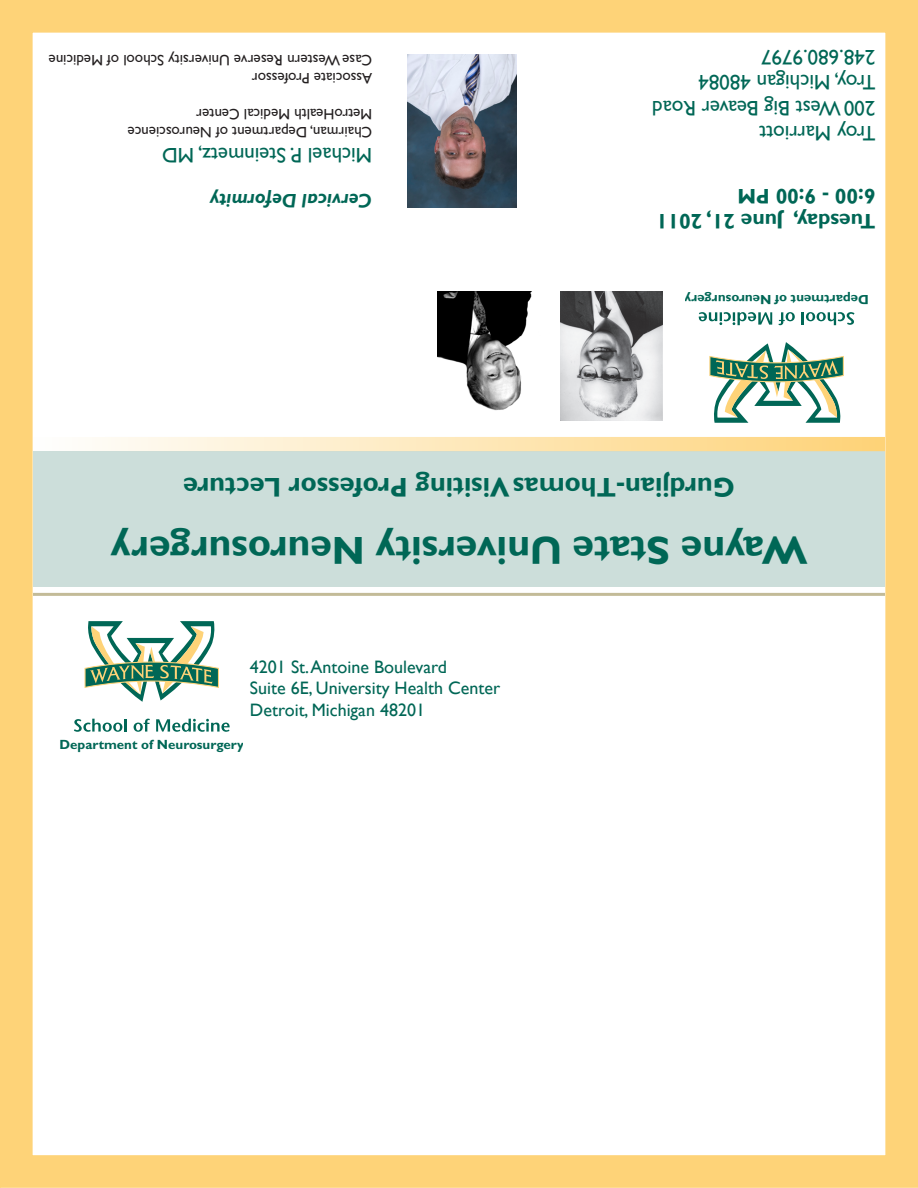
<style>
.page{position:relative;width:918px;height:1188px;background:#fff}
.page>*{position:absolute;margin:0;border:0;box-sizing:border-box;transform-origin:0 0}
.t1{font:700 39px "Gill Sans";color:#006756}
.t2{font:700 27px "Gill Sans";color:#006756}
.t3{font:21px "Gill Sans";color:#006756}
.t4{font:700 21px "Gill Sans";color:#006756}
.t5{font:italic 700 19.5px "Gill Sans";color:#006756}
.t6{font:18px "Gill Sans";color:#006756}
.t7{font:15px "Gill Sans";color:#231f20}
.t8{font:700 13.35px "Gill Sans";color:#006756}
</style>
<div class="page">
<div style="left:0;top:0;width:918px;height:1188px;border:33px solid #fed378"></div>
<div style="left:33px;top:451px;width:852px;height:136px;background:#ccdeda"></div>
<svg style="left:33px;top:437px;width:852px;height:14px;background:#fee8ba"></svg>
<hr style="left:33px;top:593px;width:852px;height:3px;background:#c3bb98">
<svg style="left:74px;top:719px;width:53px;height:13px"></svg>
<svg style="left:134px;top:719px;width:16px;height:13px"></svg>
<svg style="left:156px;top:719px;width:74px;height:13px"></svg>
<svg style="left:85px;top:621px;width:134px;height:81px"></svg>
<svg style="left:802px;top:312px;width:53px;height:13px"></svg>
<svg style="left:778px;top:312px;width:17px;height:13px"></svg>
<svg style="left:699px;top:312px;width:73px;height:13px"></svg>
<svg style="left:709px;top:342px;width:135px;height:81px"></svg>
<img style="left:437px;top:291px;width:95px;height:120px">
<img style="left:560px;top:291px;width:103px;height:129px">
<svg style="left:0;top:0;width:1px;height:1188px"></svg>
<img style="left:407px;top:55px;width:109px;height:153px">
<p class="t7" style="left:372px;top:68px;width:325px;rotate:-180deg">Case Western Reserve University School of Medicine</p>
<p class="t7" style="left:372px;top:86px;width:122px;rotate:-180deg">Associate Professor</p>
<p class="t7" style="left:372px;top:122px;width:177px;rotate:-180deg">MetroHealth Medical Center</p>
<p class="t7" style="left:372px;top:140px;width:246px;rotate:-180deg">Chairman, Department of Neuroscience</p>
<p class="t3" style="left:372px;top:167px;width:212px;rotate:-180deg">Michael P. Steinmetz, MD</p>
<p class="t5" style="left:372px;top:212px;width:164px;rotate:-180deg">Cervical Deformity</p>
<p class="t3" style="left:875px;top:69px;width:116px;rotate:-180deg">248.680.9797</p>
<p class="t3" style="left:875px;top:95px;width:178px;rotate:-180deg">Troy, Michigan 48084</p>
<p class="t3" style="left:875px;top:120px;width:225px;rotate:-180deg">200 West Big Beaver Road</p>
<p class="t3" style="left:875px;top:145px;width:118px;rotate:-180deg">Troy Marriott</p>
<p class="t4" style="left:875px;top:209px;width:139px;rotate:-180deg">6:00 - 9:00 PM</p>
<p class="t4" style="left:875px;top:234px;width:221px;rotate:-180deg">Tuesday, June 21, 2011</p>
<p class="t8" style="left:869px;top:308px;width:186px;rotate:-180deg">Department of Neurosurgery</p>
<p class="t2" style="left:735px;top:504px;width:553px;rotate:-180deg">Gurdjian-Thomas Visiting Professor Lecture</p>
<p class="t1" style="left:807px;top:574px;width:698px;rotate:-180deg">Wayne State University Neurosurgery</p>
<p class="t6" style="left:250px;top:656px;width:199px">4201 St. Antoine Boulevard</p>
<p class="t6" style="left:250px;top:678px;width:252px">Suite 6E, University Health Center</p>
<p class="t6" style="left:250px;top:699px;width:177px">Detroit, Michigan 48201</p>
<p class="t8" style="left:59px;top:736px;width:186px">Department of Neurosurgery</p>
</div>
